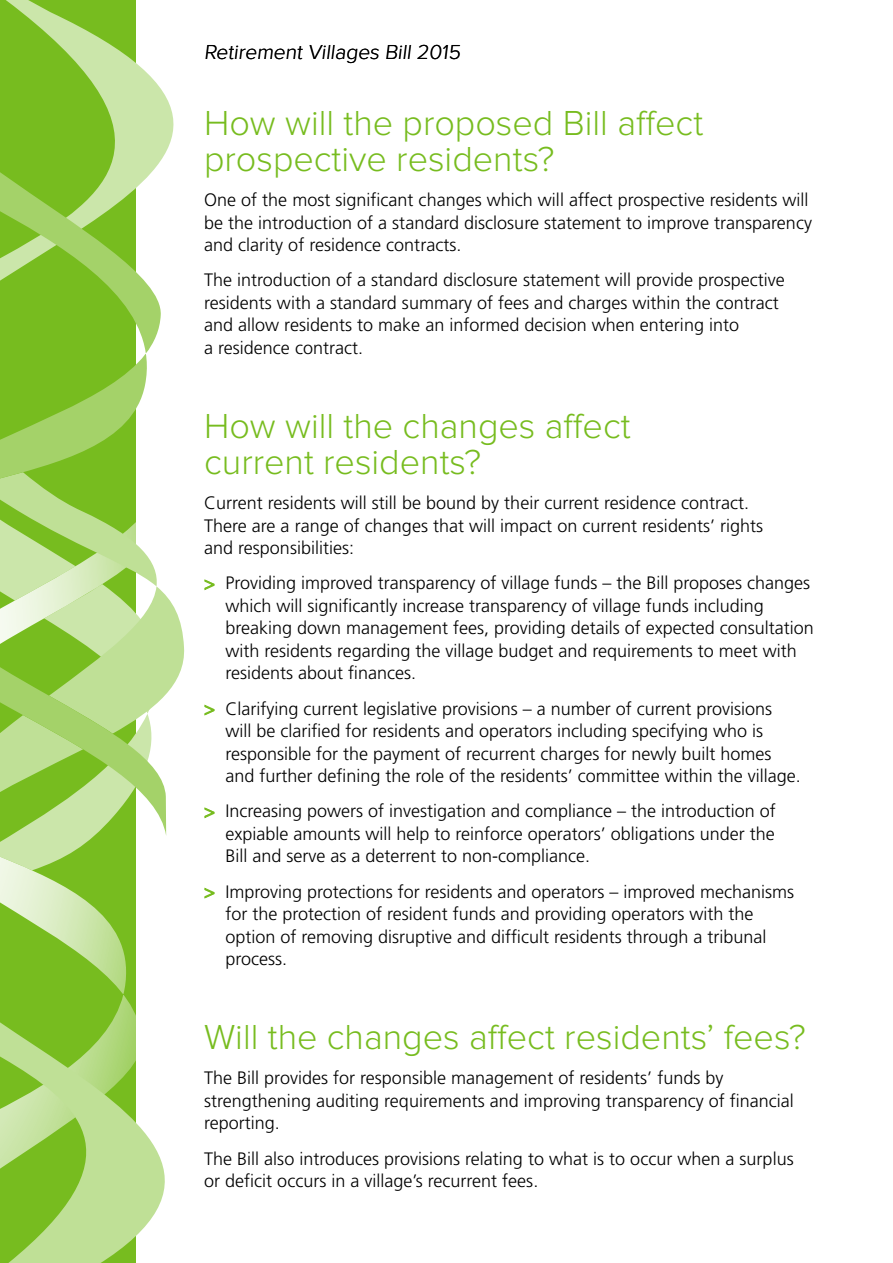
<style>
.page{position:relative;width:893px;height:1263px;background:#fff}
.page>*{position:absolute;margin:0;border:0;box-sizing:border-box;transform-origin:0 0}
.t1{font:300 36px/36px "Proxima Nova";color:#77bc1f}
.t2{font:300 21px "Proxima Nova";color:#000}
.t3{font:300 18px/22.5px "Frutiger";color:#000}
.s1{color:#77bc1f}
</style>
<div class="page">
<svg style="left:204px;top:579px;width:11px;height:12px"></svg>
<svg style="left:204px;top:704px;width:11px;height:12px"></svg>
<svg style="left:204px;top:807px;width:11px;height:12px"></svg>
<svg style="left:204px;top:887px;width:11px;height:12px"></svg>
<svg style="left:0;top:606px;width:185px;height:657px"></svg>
<svg style="left:0;top:2px;width:173px;height:834px"></svg>
<p class="t2" style="left:204px;top:43px;width:260px">Retirement Villages Bill 2015</p>
<h1 class="t1" style="left:204px;top:106px;width:501px">How will the proposed Bill affect prospective residents?</h1>
<p class="t3" style="left:204px;top:189px;width:609px">One of the most significant changes which will affect prospective residents will be the introduction of a standard disclosure statement to improve transparency and clarity of residence contracts.</p>
<p class="t3" style="left:204px;top:269px;width:582px">The introduction of a standard disclosure statement will provide prospective residents with a standard summary of fees and charges within the contract and allow residents to make an informed decision when entering into<br>a residence contract.</p>
<h1 class="t1" style="left:204px;top:409px;width:428px">How will the changes affect current residents?</h1>
<p class="t3" style="left:204px;top:492px;width:561px">Current residents will still be bound by their current residence contract.<br>There are a range of changes that will impact on current residents’ rights and responsibilities:</p>
<p class="t3" style="left:225px;top:572px;width:590px;text-indent:-21px"><span class="s1">&gt;</span> Providing improved transparency of village funds – the Bill proposes changes which will significantly increase transparency of village funds including breaking down management fees, providing details of expected consultation with residents regarding the village budget and requirements to meet with residents about finances.</p>
<p class="t3" style="left:225px;top:697px;width:577px;text-indent:-21px"><span class="s1">&gt;</span> Clarifying current legislative provisions – a number of current provisions will be clarified for residents and operators including specifying who is responsible for the payment of recurrent charges for newly built homes and further defining the role of the residents’ committee within the village.</p>
<p class="t3" style="left:225px;top:800px;width:552px;text-align:justify;text-indent:-21px"><span class="s1">&gt;</span> Increasing powers of investigation and compliance – the introduction of expiable amounts will help to reinforce operators’ obligations under the Bill and serve as a deterrent to non-compliance.</p>
<p class="t3" style="left:225px;top:880px;width:570px;text-indent:-21px"><span class="s1">&gt;</span> Improving protections for residents and operators – improved mechanisms for the protection of resident funds and providing operators with the option of removing disruptive and difficult residents through a tribunal process.</p>
<h1 class="t1" style="left:204px;top:1021px;width:603px">Will the changes affect residents’ fees?</h1>
<p class="t3" style="left:204px;top:1067px;width:591px">The Bill provides for responsible management of residents’ funds by strengthening auditing requirements and improving transparency of financial reporting.</p>
<p class="t3" style="left:204px;top:1147px;width:591px">The Bill also introduces provisions relating to what is to occur when a surplus or deficit occurs in a village’s recurrent fees.</p>
</div>
